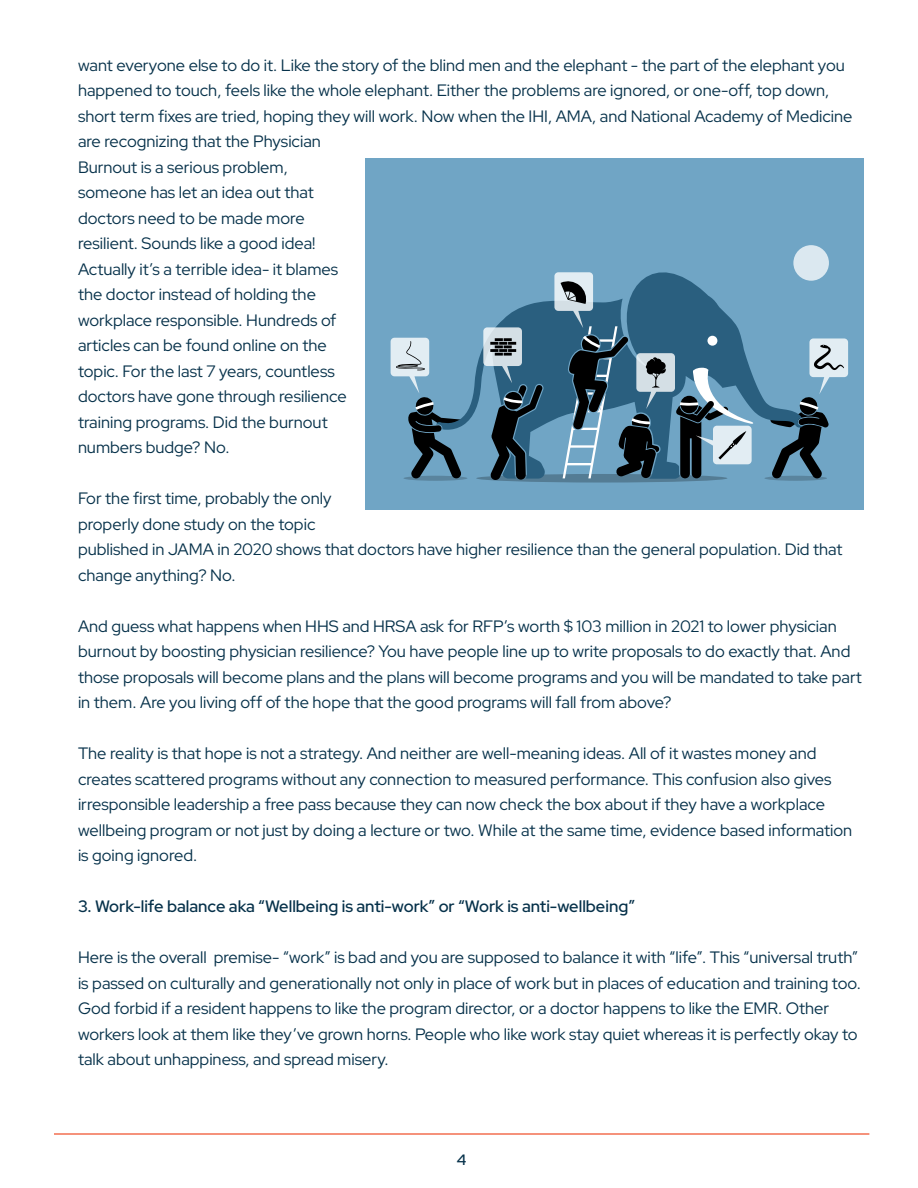
<style>
.page{position:relative;width:918px;height:1188px;background:#fff}
.page>*{position:absolute;margin:0;border:0;box-sizing:border-box;transform-origin:0 0}
.t1{font:16.5px/25.5px "Red Hat Display";color:#06314a}
.t2{font:600 16.5px "Red Hat Display";color:#06314a}
.t3{font:500 15px "Red Hat Display";color:#06314a}
</style>
<div class="page">
<hr style="left:54px;top:1133px;width:815px;height:2px;background:#f36f50">
<div style="left:365px;top:158px;width:499px;height:351px;background:#70a5c5"></div>
<div style="left:793px;top:245px;width:36px;height:36px;background:#dbe8f0;border-radius:50%"></div>
<svg style="left:764px;top:476px;width:63px;height:5px"></svg>
<svg style="left:476px;top:474px;width:251px;height:9px"></svg>
<div style="left:404px;top:476px;width:63px;height:5px;background:#618fab;border-radius:50%"></div>
<svg style="left:753px;top:247px;width:50px;height:232px"></svg>
<svg style="left:770px;top:338px;width:78px;height:140px"></svg>
<svg style="left:391px;top:272px;width:362px;height:208px"></svg>
<p class="t1" style="left:78px;top:52px;width:776px">want everyone else to do it. Like the story of the blind men and the elephant - the part of the elephant you happened to touch, feels like the whole elephant. Either the problems are ignored, or one-off, top down, short term fixes are tried, hoping they will work. Now when the IHI, AMA, and National Academy of Medicine are recognizing that the Physician</p>
<p class="t1" style="left:78px;top:154px;width:211px">Burnout is a serious problem,</p>
<p class="t1" style="left:78px;top:179px;width:237px">someone has let an idea out that</p>
<p class="t1" style="left:78px;top:205px;width:228px">doctors need to be made more</p>
<p class="t1" style="left:78px;top:230px;width:239px">resilient. Sounds like a good idea!</p>
<p class="t1" style="left:78px;top:256px;width:262px">Actually it’s a terrible idea- it blames</p>
<p class="t1" style="left:78px;top:281px;width:240px">the doctor instead of holding the</p>
<p class="t1" style="left:78px;top:307px;width:260px">workplace responsible. Hundreds of</p>
<p class="t1" style="left:78px;top:332px;width:250px">articles can be found online on the</p>
<p class="t1" style="left:78px;top:358px;width:258px">topic. For the last 7 years, countless</p>
<p class="t1" style="left:78px;top:383px;width:270px">doctors have gone through resilience</p>
<p class="t1" style="left:78px;top:409px;width:251px">training programs. Did the burnout</p>
<p class="t1" style="left:78px;top:434px;width:153px">numbers budge? No.</p>
<p class="t1" style="left:78px;top:485px;width:255px">For the first time, probably the only</p>
<p class="t1" style="left:78px;top:511px;width:239px">properly done study on the topic</p>
<p class="t1" style="left:78px;top:536px;width:766px">published in JAMA in 2020 shows that doctors have higher resilience than the general population. Did that change anything? No.</p>
<p class="t1" style="left:78px;top:613px;width:785px">And guess what happens when HHS and HRSA ask for RFP’s worth $ 103 million in 2021 to lower physician burnout by boosting physician resilience? You have people line up to write proposals to do exactly that. And those proposals will become plans and the plans will become programs and you will be mandated to take part in them. Are you living off of the hope that the good programs will fall from above?</p>
<p class="t1" style="left:78px;top:740px;width:776px">The reality is that hope is not a strategy. And neither are well-meaning ideas. All of it wastes money and creates scattered programs without any connection to measured performance. This confusion also gives irresponsible leadership a free pass because they can now check the box about if they have a workplace wellbeing program or not just by doing a lecture or two. While at the same time, evidence based information is going ignored.</p>
<p class="t2" style="left:78px;top:896px;width:559px">3. Work-life balance aka “Wellbeing is anti-work” or “Work is anti-wellbeing”</p>
<p class="t1" style="left:78px;top:944px;width:784px">Here is the overall premise- “work” is bad and you are supposed to balance it with “life”. This “universal truth” is passed on culturally and generationally not only in place of work but in places of education and training too.<br>God forbid if a resident happens to like the program director, or a doctor happens to like the EMR. Other workers look at them like they’ve grown horns. People who like work stay quiet whereas it is perfectly okay to talk about unhappiness, and spread misery.</p>
<p class="t3" style="left:457px;top:1150px;width:11px">4</p>
</div>
